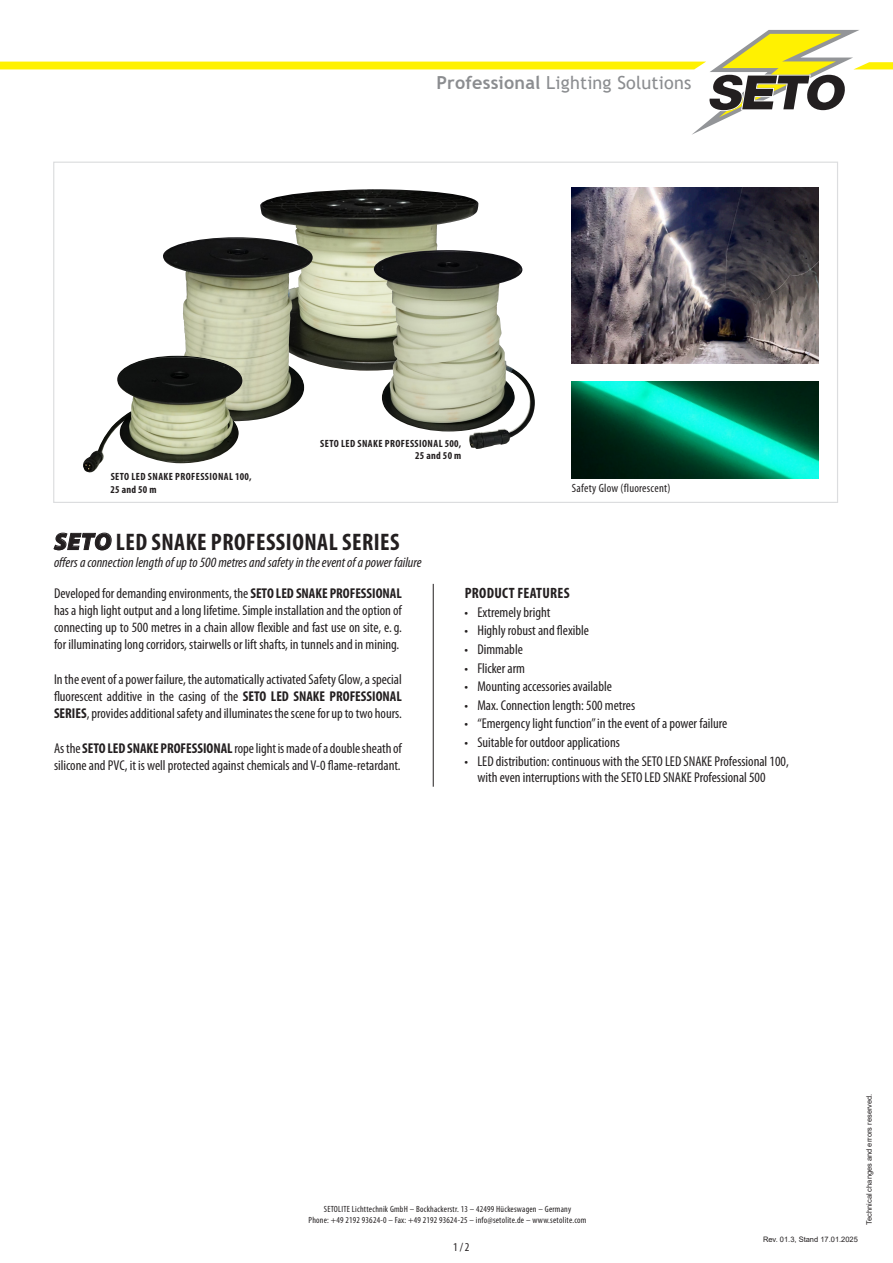
<style>
.page{position:relative;width:893px;height:1263px;background:#fff}
.page>*{position:absolute;margin:0;border:0;box-sizing:border-box;transform-origin:0 0}
.t1{font:700 condensed 24px "Myriad Pro";letter-spacing:.02em;color:#231f20}
.t2{font:18px "Trebuchet MS";letter-spacing:.01em;color:#8b8d90}
.t3{font:700 condensed 15px "Myriad Pro";letter-spacing:.02em;color:#231f20}
.t4{font:condensed 14.25px/17.2px "Myriad Pro";color:#231f20;text-align:justify}
.t5{font:italic condensed 14.25px "Myriad Pro";color:#231f20}
.t6{font:condensed 12px "Myriad Pro";letter-spacing:.02em;color:#231f20}
.t7{font:700 condensed 10.5px/12.8px "Myriad Pro";letter-spacing:.04em;color:#231f20}
.t8{font:condensed 9px/10.8px "Myriad Pro";letter-spacing:.025em;color:#231f20;text-align:center}
.t9{font:7.5px "Arial";color:#231f20}
.s1{font-weight:700}
.s2{font-weight:900;font-style:italic;font-stretch:normal}
</style>
<div class="page">
<svg style="left:0;top:30px;width:893px;height:105px"></svg>
<hr style="left:433px;top:584px;width:1px;height:203px;background:#231f20">
<img style="left:572px;top:187px;width:247px;height:177px">
<img style="left:572px;top:381px;width:247px;height:97px">
<img style="left:260px;top:189px;width:218px;height:182px">
<img style="left:374px;top:250px;width:161px;height:199px">
<img style="left:163px;top:237px;width:150px;height:184px">
<img style="left:83px;top:356px;width:159px;height:117px">
<p class="t2" style="left:436px;top:72px;width:256px"><span class="s1">Professional</span> Lighting Solutions</p>
<p class="t7" style="left:111px;top:470px;width:143px">SETO LED SNAKE PROFESSIONAL 100,<br>25 and 50 m</p>
<p class="t7" style="left:320px;top:437px;width:143px;line-height:12px;text-align:right">SETO LED SNAKE PROFESSIONAL 500,<br>25 and 50 m</p>
<p class="t1" style="left:54px;top:527px;width:347px"><span class="s2">SETO</span> LED SNAKE PROFESSIONAL SERIES</p>
<p class="t5" style="left:54px;top:553px;width:369px">offers a connection length of up to 500 metres and safety in the event of a power failure</p>
<p class="t6" style="left:572px;top:481px;width:100px">Safety Glow (fluorescent)</p>
<p class="t4" style="left:54px;top:584px;width:349px">Developed for demanding environments, the <span class="s1">SETO LED SNAKE PROFESSIONAL </span>has a high light output and a long lifetime. Simple installation and the option of connecting up to 500 metres in a chain allow flexible and fast use on site, e.g. for illuminating long corridors, stairwells or lift shafts, in tunnels and in mining.</p>
<p class="t4" style="left:54px;top:670px;width:349px">In the event of a power failure, the automatically activated Safety Glow, a special fluorescent additive in the casing of the <span class="s1">SETO LED SNAKE PROFESSIONAL SERIES</span>, provides additional safety and illuminates the scene for up to two hours.</p>
<p class="t4" style="left:54px;top:739px;width:349px">As the <span class="s1">SETO LED SNAKE PROFESSIONAL</span> rope light is made of a double sheath of silicone and PVC, it is well protected against chemicals and V-0 flame-retardant.</p>
<p class="t3" style="left:465px;top:584px;width:106px">PRODUCT FEATURES</p>
<p class="t4" style="left:465px;top:603px;width:87px">• Extremely bright</p>
<p class="t4" style="left:465px;top:622px;width:126px">• Highly robust and flexible</p>
<p class="t4" style="left:465px;top:640px;width:60px">• Dimmable</p>
<p class="t4" style="left:465px;top:659px;width:62px">• Flicker arm</p>
<p class="t4" style="left:465px;top:678px;width:149px">• Mounting accessories available</p>
<p class="t4" style="left:465px;top:696px;width:172px">• Max. Connection length: 500 metres</p>
<p class="t4" style="left:465px;top:715px;width:264px">• “Emergency light function” in the event of a power failure</p>
<p class="t4" style="left:465px;top:734px;width:157px">• Suitable for outdoor applications</p>
<p class="t4" style="left:477px;top:753px;width:313px;line-height:16.5px;text-indent:-13px">• LED distribution: continuous with the SETO LED SNAKE Professional 100, with even interruptions with the SETO LED SNAKE Professional 500</p>
<p class="t8" style="left:309px;top:1204px;width:279px">SETOLITE Lichttechnik GmbH – Bockhackerstr. 13 – 42499 Hückeswagen – Germany<br>Phone: +49 2192 93624-0 – Fax: +49 2192 93624-25 – info@setolite.de – www.setolite.com</p>
<p class="t6" style="left:453px;top:1239px;width:18px">1 / 2</p>
<p class="t9" style="left:763px;top:1234px;width:96px">Rev. 01.3, Stand 17.01.2025</p>
<p class="t9" style="left:864px;top:1225px;width:133px;rotate:-90deg">Technical changes and errors reserved.</p>
</div>
